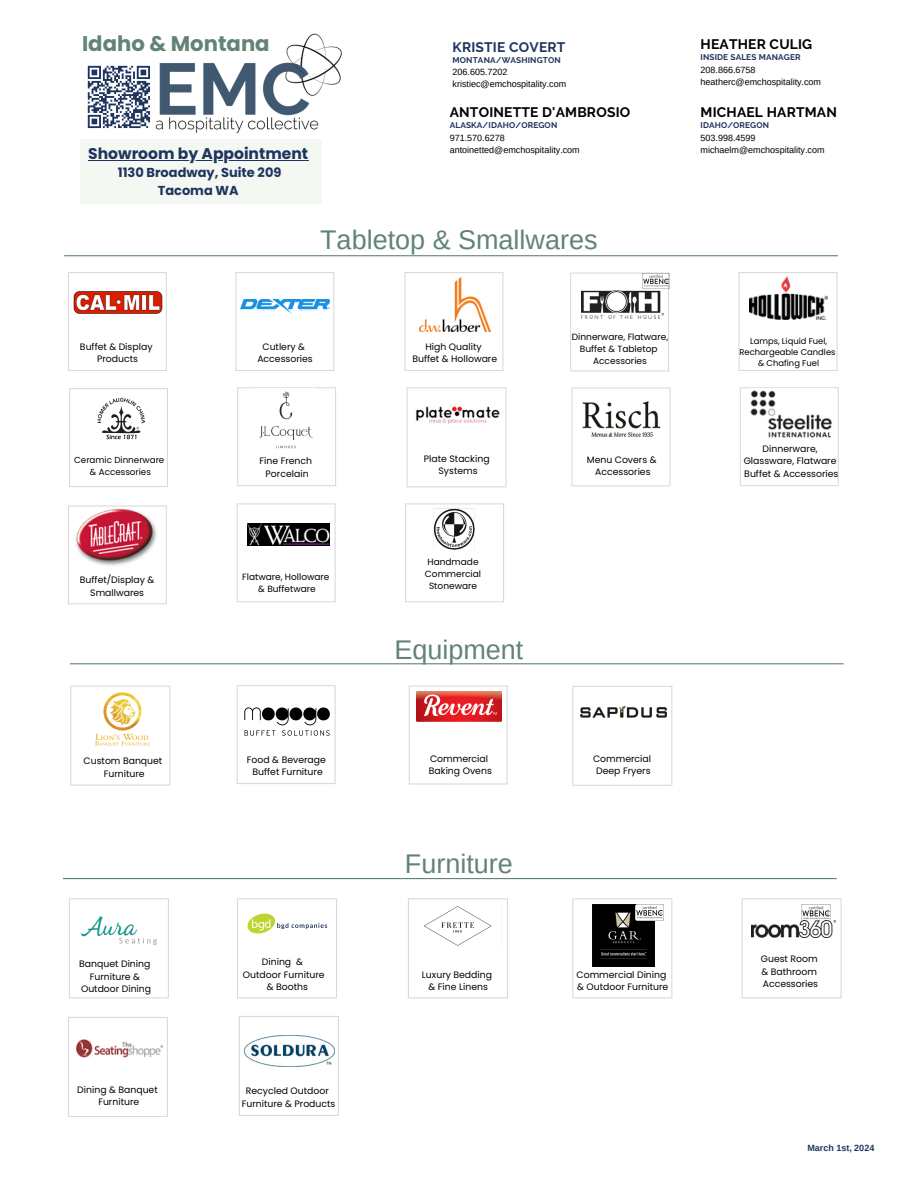
<style>
.page{position:relative;width:918px;height:1188px;background:#fff}
.page>*{position:absolute;margin:0;border:0;box-sizing:border-box;transform-origin:0 0}
.t1{font:27px "Arimo";color:#628474}
.t2{font:700 21.15px "Poppins";color:#628474}
.t3{font:700 15.6px "Poppins";color:#1f355e}
.t4{font:700 13.8px "Raleway";letter-spacing:.015em;color:#000}
.t5{font:700 13.8px "Raleway";letter-spacing:.015em;color:#1f355e}
.t6{font:700 12.9px/17.5px "Poppins";color:#1f355e;text-align:center}
.t7{font:9.3px/12.5px "Poppins";color:#000;text-align:center}
.t8{font:9px/12px "Arimo";color:#000}
.t9{font:9px/12px "Poppins";color:#000;text-align:center}
.t10{font:700 9px "Arimo";color:#1f355e}
.t11{font:8.7px/11.7px "Poppins";color:#000;text-align:center}
.t12{font:8.4px/11.2px "Poppins";color:#000;text-align:center}
.t13{font:700 8.25px "Raleway";letter-spacing:.015em;color:#1f355e}
</style>
<div class="page">
<svg style="left:739px;top:272px;width:99px;height:99px"></svg>
<svg style="left:68px;top:272px;width:99px;height:99px"></svg>
<img style="left:72px;top:291px;width:91px;height:23px">
<svg style="left:235px;top:272px;width:99px;height:99px"></svg>
<img style="left:240px;top:300px;width:89px;height:13px">
<svg style="left:404px;top:272px;width:99px;height:99px"></svg>
<img style="left:419px;top:278px;width:71px;height:54px">
<img style="left:750px;top:276px;width:77px;height:44px">
<svg style="left:237px;top:387px;width:99px;height:99px"></svg>
<img style="left:253px;top:387px;width:67px;height:66px">
<svg style="left:572px;top:387px;width:99px;height:99px"></svg>
<img style="left:582px;top:400px;width:80px;height:37px">
<svg style="left:740px;top:387px;width:99px;height:99px"></svg>
<img style="left:749px;top:388px;width:84px;height:52px">
<svg style="left:68px;top:505px;width:99px;height:99px"></svg>
<img style="left:76px;top:509px;width:83px;height:57px">
<svg style="left:237px;top:685px;width:99px;height:99px"></svg>
<img style="left:241px;top:689px;width:90px;height:64px">
<svg style="left:408px;top:898px;width:100px;height:100px"></svg>
<svg style="left:572px;top:898px;width:100px;height:100px"></svg>
<svg style="left:742px;top:898px;width:100px;height:100px"></svg>
<svg style="left:239px;top:1016px;width:100px;height:100px"></svg>
<svg style="left:237px;top:898px;width:100px;height:100px"></svg>
<img style="left:413px;top:905px;width:90px;height:43px">
<img style="left:593px;top:905px;width:61px;height:61px">
<img style="left:636px;top:905px;width:28px;height:15px">
<img style="left:244px;top:1035px;width:90px;height:32px">
<hr style="left:70px;top:663px;width:774px;height:1px;background:#628474">
<hr style="left:64px;top:255px;width:774px;height:1px;background:#628474">
<hr style="left:63px;top:878px;width:774px;height:1px;background:#628474">
<img style="left:155px;top:33px;width:187px;height:121px">
<img style="left:802px;top:905px;width:29px;height:16px">
<svg style="left:70px;top:686px;width:100px;height:100px"></svg>
<svg style="left:407px;top:387px;width:100px;height:100px"></svg>
<svg style="left:572px;top:686px;width:100px;height:100px"></svg>
<svg style="left:87px;top:65px;width:63px;height:64px"></svg>
<svg style="left:409px;top:686px;width:99px;height:99px"></svg>
<img style="left:416px;top:692px;width:86px;height:29px">
<svg style="left:68px;top:1017px;width:100px;height:100px"></svg>
<img style="left:77px;top:1039px;width:85px;height:18px">
<svg style="left:69px;top:898px;width:100px;height:100px"></svg>
<img style="left:75px;top:899px;width:87px;height:62px">
<svg style="left:405px;top:503px;width:99px;height:99px"></svg>
<img style="left:424px;top:507px;width:61px;height:43px">
<svg style="left:237px;top:503px;width:99px;height:99px"></svg>
<svg style="left:69px;top:388px;width:99px;height:99px"></svg>
<svg style="left:570px;top:273px;width:99px;height:99px"></svg>
<img style="left:581px;top:290px;width:83px;height:29px">
<img style="left:752px;top:921px;width:83px;height:17px">
<div style="left:80px;top:139px;width:241px;height:65px;background:#f4f8f3"></div>
<hr style="left:88px;top:160px;width:220px;height:1px;background:#1f355e">
<p class="t2" style="left:82px;top:29px;width:189px">Idaho &amp; Montana</p>
<p class="t3" style="left:88px;top:142px;width:222px">Showroom by Appointment</p>
<p class="t6" style="left:118px;top:164px;width:165px">1130 Broadway, Suite 209<br>Tacoma WA</p>
<p class="t5" style="left:453px;top:39px;width:114px">KRISTIE COVERT</p>
<p class="t13" style="left:453px;top:55px;width:110px">MONTANA/WASHINGTON</p>
<p class="t8" style="left:453px;top:66px;width:115px">206.605.7202 kristiec@emchospitality.com</p>
<p class="t4" style="left:450px;top:104px;width:182px">ANTOINETTE D'AMBROSIO</p>
<p class="t13" style="left:450px;top:120px;width:109px">ALASKA/IDAHO/OREGON</p>
<p class="t8" style="left:450px;top:131px;width:132px">971.570.6278 antoinetted@emchospitality.com</p>
<p class="t1" style="left:320px;top:224px;width:279px">Tabletop &amp; Smallwares</p>
<p class="t4" style="left:701px;top:36px;width:113px">HEATHER CULIG</p>
<h6 class="t13" style="left:701px;top:53px;width:102px">INSIDE SALES MANAGER</h6>
<p class="t8" style="left:701px;top:64px;width:122px">208.866.6758 heatherc@emchospitality.com</p>
<p class="t4" style="left:701px;top:104px;width:138px">MICHAEL HARTMAN</p>
<p class="t13" style="left:701px;top:120px;width:70px">IDAHO/OREGON</p>
<p class="t8" style="left:701px;top:132px;width:126px">503.998.4599 michaelm@emchospitality.com</p>
<p class="t9" style="left:572px;top:331px;width:98px">Dinnerware, Flatware,<br>Buffet &amp; Tabletop</p>
<p class="t9" style="left:593px;top:355px;width:55px">Accessories</p>
<h6 class="t7" style="left:80px;top:340px;width:74px">Buffet &amp; Display<br>Products</h6>
<p class="t7" style="left:257px;top:340px;width:57px">Cutlery &amp;<br>Accessories</p>
<p class="t7" style="left:412px;top:340px;width:86px">High Quality<br>Buffet &amp; Holloware</p>
<h6 class="t12" style="left:739px;top:335px;width:98px">Lamps, Liquid Fuel,<br>Rechargeable Candles</h6>
<p class="t12" style="left:758px;top:357px;width:63px">&amp; Chafing Fuel</p>
<h6 class="t11" style="left:74px;top:454px;width:92px">Ceramic Dinnerware &amp; Accessories</h6>
<p class="t7" style="left:424px;top:452px;width:67px">Plate Stacking<br>Systems</p>
<p class="t7" style="left:260px;top:455px;width:54px">Fine French<br>Porcelain</p>
<h6 class="t7" style="left:587px;top:453px;width:71px">Menu Covers &amp;<br>Accessories</h6>
<p class="t7" style="left:744px;top:442px;width:94px">Dinnerware,<br>Glassware, Flatware</p>
<p class="t7" style="left:744px;top:467px;width:96px">Buffet &amp; Accessories</p>
<h6 class="t7" style="left:80px;top:574px;width:76px">Buffet/Display &amp;<br>Smallwares</h6>
<p class="t9" style="left:242px;top:571px;width:89px">Flatware, Holloware &amp; Buffetware</p>
<p class="t9" style="left:425px;top:556px;width:58px;text-align:left">Handmade<br>Commercial</p>
<h6 class="t9" style="left:429px;top:580px;width:50px">Stoneware</h6>
<h6 class="t1" style="left:394px;top:635px;width:131px">Equipment</h6>
<p class="t7" style="left:84px;top:755px;width:80px">Custom Banquet<br>Furniture</p>
<p class="t7" style="left:247px;top:753px;width:80px">Food &amp; Beverage<br>Buffet Furniture</p>
<p class="t7" style="left:429px;top:752px;width:65px;text-align:left">Commercial<br>Baking Ovens</p>
<h6 class="t7" style="left:593px;top:753px;width:60px">Commercial<br>Deep Fryers</h6>
<p class="t1" style="left:405px;top:848px;width:109px">Furniture</p>
<p class="t7" style="left:79px;top:958px;width:73px">Banquet Dining<br>Furniture &amp;</p>
<h6 class="t7" style="left:81px;top:982px;width:72px">Outdoor Dining</h6>
<p class="t7" style="left:262px;top:956px;width:43px">Dining &amp;</p>
<p class="t7" style="left:243px;top:968px;width:83px">Outdoor Furniture</p>
<p class="t7" style="left:267px;top:981px;width:43px">&amp; Booths</p>
<p class="t7" style="left:422px;top:968px;width:72px">Luxury Bedding &amp; Fine Linens</p>
<h6 class="t7" style="left:577px;top:968px;width:93px;text-align:left">Commercial Dining &amp; Outdoor Furniture</h6>
<p class="t7" style="left:761px;top:953px;width:58px;text-align:left">Guest Room &amp; Bathroom</p>
<p class="t7" style="left:763px;top:978px;width:57px">Accessories</p>
<p class="t7" style="left:77px;top:1084px;width:82px">Dining &amp; Banquet<br>Furniture</p>
<h6 class="t7" style="left:242px;top:1085px;width:95px">Recycled Outdoor<br>Furniture &amp; Products</h6>
<p class="t10" style="left:807px;top:1143px;width:68px">March 1st, 2024</p>
</div>
